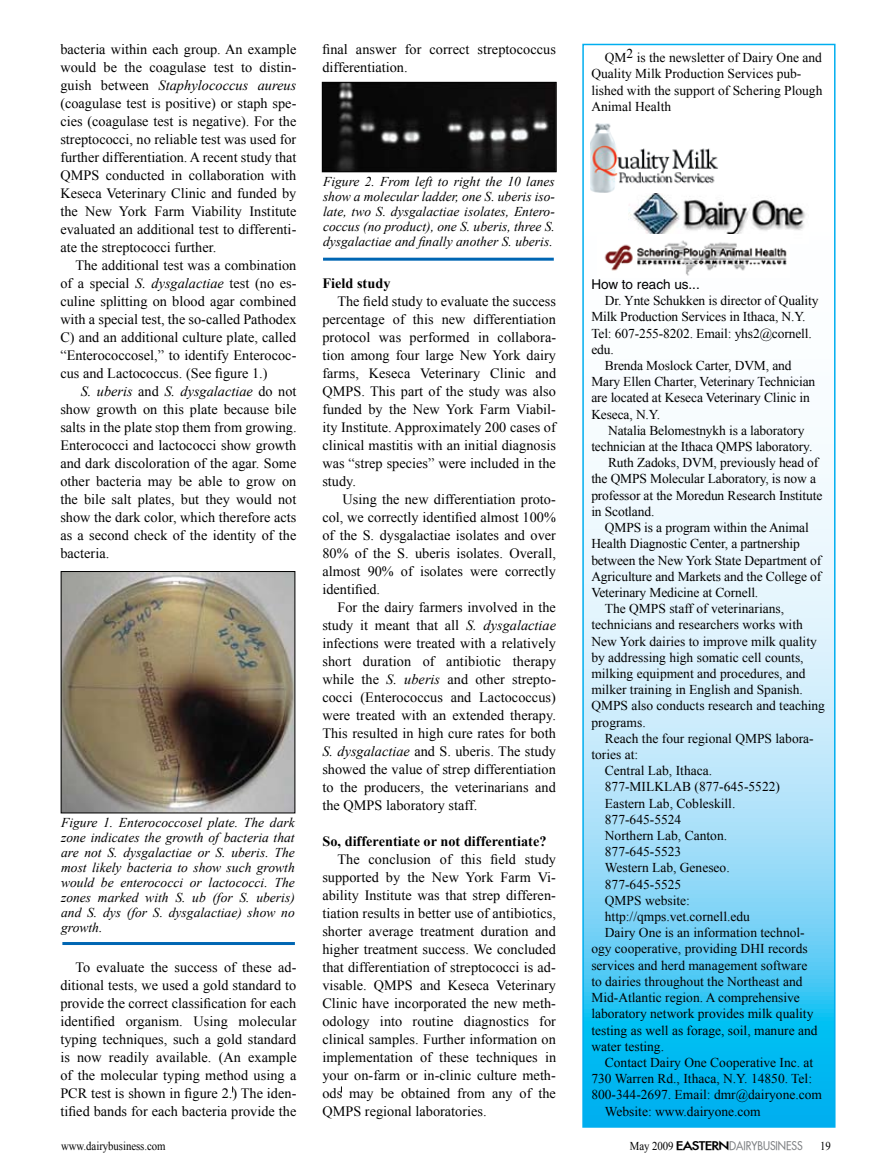
<style>
.page{position:relative;width:878px;height:1175px;background:#fff}
.page>*{position:absolute;margin:0;border:0;box-sizing:border-box;transform-origin:0 0}
.t1{font:14.25px/18px "Times New Roman";color:#000;text-align:justify}
.t2{font:700 14.25px "Times New Roman";color:#000}
.t3{font:13.5px/16.2px "Times New Roman";color:#000}
.t4{font:italic 13.5px/15px "Times New Roman";color:#000;text-align:justify}
.t5{font:13.5px "Helvetica";color:#000}
.t6{font:12px "Fusi Wide Normal";letter-spacing:-.005em;color:#808285;scale:.75 1}
.t7{font:12px "Times New Roman";letter-spacing:-.005em;color:#000;scale:.9 1}
.s1{font-style:italic}
.s2{font-family:"Times New Roman";color:#000}
.s3{font-family:"Fusi Extended";font-weight:700;color:#000}
</style>
<div class="page">
<svg style="left:585px;top:141px;width:247px;height:983px"></svg>
<div style="left:582px;top:44px;width:253px;height:1083px;border:2px solid #00aeef"></div>
<img style="left:628px;top:186px;width:180px;height:57px">
<img style="left:597px;top:234px;width:192px;height:44px">
<hr style="left:323px;top:258px;width:230px;height:3px;background:#0066b3">
<hr style="left:62px;top:942px;width:233px;height:3px;background:#0066b3">
<img style="left:63px;top:573px;width:230px;height:238px">
<div style="left:61px;top:571px;width:234px;height:242px;border:1px solid #000"></div>
<img style="left:324px;top:84px;width:230px;height:86px">
<div style="left:322px;top:82px;width:234px;height:90px;border:1px solid #000"></div>
<div style="left:591px;top:116px;width:134px;height:77px;background:#fff"></div>
<img style="left:591px;top:123px;width:127px;height:70px">
<p class="t1" style="left:60px;top:40px;width:238px">bacteria within each group. An example would be the coagulase test to distin&shy;guish between <span class="s1">Staphylococcus aureus </span>(coagulase test is positive) or staph spe&shy;cies (coagulase test is negative). For the streptococci, no reliable test was used for further differentiation. A recent study that QMPS conducted in collaboration with Keseca Veterinary Clinic and funded by the New York Farm Viability Institute evaluated an additional test to differenti&shy;ate the streptococci further.</p>
<p class="t1" style="left:60px;top:256px;width:238px;text-indent:15px">The additional test was a combination of a special <span class="s1">S. dysgalactiae</span> test (no es&shy;culine splitting on blood agar combined with a special test, the so-called Pathodex C) and an additional culture plate, called “Enterococcosel,” to identify Enterococ&shy;cus and Lactococcus. (See figure 1.)</p>
<p class="t1" style="left:60px;top:382px;width:238px;text-indent:20px"><span class="s1">S. uberis</span> and <span class="s1">S. dysgalactiae</span> do not show growth on this plate because bile salts in the plate stop them from growing.<br>Enterococci and lactococci show growth and dark discoloration of the agar. Some other bacteria may be able to grow on the bile salt plates, but they would not show the dark color, which therefore acts as a second check of the identity of the bacteria.</p>
<p class="t4" style="left:61px;top:814px;width:235px">Figure 1. Enterococcosel plate. The dark zone indicates the growth of bacteria that are not S. dysgalactiae or S. uberis. The most likely bacteria to show such growth would be enterococci or lactococci. The zones marked with S. ub (for S. uberis) and S. dys (for S. dysgalactiae) show no growth.</p>
<p class="t1" style="left:60px;top:958px;width:238px;text-indent:15px">To evaluate the success of these ad&shy;ditional tests, we used a gold standard to provide the correct classification for each identified organism. Using molecular typing techniques, such a gold standard is now readily available. (An example of the molecular typing method using a PCR test is shown in figure 2.) The iden&shy;tified bands for each bacteria provide the</p>
<p class="t1" style="left:322px;top:40px;width:235px">final answer for correct streptococcus differentiation.</p>
<p class="t4" style="left:323px;top:174px;width:233px">Figure 2. From left to right the 10 lanes show a molecular ladder, one S. uberis iso&shy;late, two S. dysgalactiae isolates, Entero&shy;coccus (no product), one S. uberis, three S. dysgalactiae and finally another S. uberis.</p>
<p class="t2" style="left:322px;top:275px;width:70px">Field study</p>
<p class="t1" style="left:322px;top:292px;width:235px;text-indent:15px">The field study to evaluate the success percentage of this new differentiation protocol was performed in collabora&shy;tion among four large New York dairy farms, Keseca Veterinary Clinic and QMPS. This part of the study was also funded by the New York Farm Viabil&shy;ity Institute. Approximately 200 cases of clinical mastitis with an initial diagnosis was “strep species” were included in the study.</p>
<p class="t1" style="left:322px;top:490px;width:235px;text-indent:20px">Using the new differentiation proto&shy;col, we correctly identified almost 100% of the S. dysgalactiae isolates and over 80% of the S. uberis isolates. Overall, almost 90% of isolates were correctly identified.</p>
<p class="t1" style="left:322px;top:598px;width:235px;text-indent:15px">For the dairy farmers involved in the study it meant that all <span class="s1">S. dysgalactiae </span>infections were treated with a relatively short duration of antibiotic therapy while the <span class="s1">S. uberis</span> and other strepto&shy;cocci (Enterococcus and Lactococcus) were treated with an extended therapy.<br>This resulted in high cure rates for both <span class="s1">S. dysgalactiae</span> and S. uberis. The study showed the value of strep differentiation to the producers, the veterinarians and the QMPS laboratory staff.</p>
<p class="t2" style="left:322px;top:833px;width:225px">So, differentiate or not differentiate?</p>
<p class="t1" style="left:322px;top:850px;width:235px;text-indent:15px">The conclusion of this field study supported by the New York Farm Vi&shy;ability Institute was that strep differen&shy;tiation results in better use of antibiotics, shorter average treatment duration and higher treatment success. We concluded that differentiation of streptococci is ad&shy;visable. QMPS and Keseca Veterinary Clinic have incorporated the new meth&shy;odology into routine diagnostics for clinical samples. Further information on implementation of these techniques in your on-farm or in-clinic culture meth&shy;ods may be obtained from any of the QMPS regional laboratories.</p>
<p class="t3" style="left:591px;top:49px;width:232px;text-indent:14px">QM2 is the newsletter of Dairy One and Quality Milk Production Services pub&shy;lished with the support of Schering Plough Animal Health</p>
<p class="t5" style="left:591px;top:276px;width:110px">How to reach us...</p>
<p class="t3" style="left:605px;top:292px;width:215px">Dr. Ynte Schukken is director of Quality</p>
<p class="t3" style="left:591px;top:308px;width:216px">Milk Production Services in Ithaca, N.Y.</p>
<p class="t3" style="left:591px;top:325px;width:222px">Tel: 607-255-8202. Email: yhs2@cornell.</p>
<p class="t3" style="left:591px;top:341px;width:24px">edu.</p>
<p class="t3" style="left:605px;top:357px;width:188px">Brenda Moslock Carter, DVM, and</p>
<p class="t3" style="left:591px;top:373px;width:225px">Mary Ellen Charter, Veterinary Technician</p>
<p class="t3" style="left:591px;top:389px;width:220px">are located at Keseca Veterinary Clinic in</p>
<p class="t3" style="left:591px;top:406px;width:70px">Keseca, N.Y.</p>
<p class="t3" style="left:608px;top:422px;width:198px">Natalia Belomestnykh is a laboratory</p>
<p class="t3" style="left:591px;top:438px;width:222px">technician at the Ithaca QMPS laboratory.</p>
<p class="t3" style="left:608px;top:454px;width:212px">Ruth Zadoks, DVM, previously head of</p>
<p class="t3" style="left:591px;top:470px;width:226px">the QMPS Molecular Laboratory, is now a</p>
<p class="t3" style="left:591px;top:487px;width:232px">professor at the Moredun Research Institute</p>
<p class="t3" style="left:591px;top:503px;width:65px">in Scotland.</p>
<p class="t3" style="left:605px;top:519px;width:205px">QMPS is a program within the Animal</p>
<p class="t3" style="left:591px;top:535px;width:210px">Health Diagnostic Center, a partnership</p>
<p class="t3" style="left:591px;top:551px;width:231px">between the New York State Department of</p>
<p class="t3" style="left:591px;top:568px;width:231px">Agriculture and Markets and the College of</p>
<p class="t3" style="left:591px;top:584px;width:168px">Veterinary Medicine at Cornell.</p>
<p class="t3" style="left:605px;top:600px;width:181px">The QMPS staff of veterinarians,</p>
<p class="t3" style="left:591px;top:616px;width:213px">technicians and researchers works with</p>
<p class="t3" style="left:591px;top:632px;width:227px">New York dairies to improve milk quality</p>
<p class="t3" style="left:591px;top:649px;width:214px">by addressing high somatic cell counts,</p>
<p class="t3" style="left:591px;top:665px;width:216px">milking equipment and procedures, and</p>
<p class="t3" style="left:591px;top:681px;width:213px">milker training in English and Spanish.</p>
<p class="t3" style="left:591px;top:697px;width:235px">QMPS also conducts research and teaching</p>
<p class="t3" style="left:591px;top:713px;width:56px">programs.</p>
<p class="t3" style="left:605px;top:730px;width:210px">Reach the four regional QMPS labora-</p>
<p class="t3" style="left:591px;top:746px;width:48px">tories at:</p>
<p class="t3" style="left:605px;top:762px;width:109px">Central Lab, Ithaca.</p>
<p class="t3" style="left:605px;top:778px;width:177px">877-MILKLAB (877-645-5522)</p>
<p class="t3" style="left:605px;top:794px;width:132px">Eastern Lab, Cobleskill.</p>
<p class="t3" style="left:605px;top:811px;width:78px">877-645-5524</p>
<p class="t3" style="left:605px;top:827px;width:124px">Northern Lab, Canton.</p>
<p class="t3" style="left:605px;top:843px;width:78px">877-645-5523</p>
<p class="t3" style="left:605px;top:859px;width:126px">Western Lab, Geneseo.</p>
<p class="t3" style="left:605px;top:875px;width:78px">877-645-5525</p>
<p class="t3" style="left:605px;top:892px;width:87px">QMPS website:</p>
<p class="t3" style="left:605px;top:908px;width:147px">http://qmps.vet.cornell.edu</p>
<p class="t3" style="left:605px;top:924px;width:201px">Dairy One is an information technol-</p>
<p class="t3" style="left:591px;top:940px;width:218px">ogy cooperative, providing DHI records</p>
<p class="t3" style="left:591px;top:956px;width:217px">services and herd management software</p>
<p class="t3" style="left:591px;top:973px;width:213px">to dairies throughout the Northeast and</p>
<p class="t3" style="left:591px;top:989px;width:210px">Mid-Atlantic region. A comprehensive</p>
<p class="t3" style="left:591px;top:1005px;width:223px">laboratory network provides milk quality</p>
<p class="t3" style="left:591px;top:1021px;width:228px">testing as well as forage, soil, manure and</p>
<p class="t3" style="left:591px;top:1037px;width:74px">water testing.</p>
<p class="t3" style="left:605px;top:1054px;width:210px">Contact Dairy One Cooperative Inc. at</p>
<p class="t3" style="left:591px;top:1070px;width:222px">730 Warren Rd., Ithaca, N.Y. 14850. Tel:</p>
<p class="t3" style="left:591px;top:1086px;width:232px">800-344-2697. Email: dmr@dairyone.com</p>
<p class="t3" style="left:605px;top:1102px;width:157px">Website: www.dairyone.com</p>
<p class="t7" style="left:61px;top:1139px;width:118px">www.dairybusiness.com</p>
<p class="t6" style="left:630px;top:1138px;width:232px"><span class="s2">May 2009</span> <span class="s3">EASTERN</span>DAIRYBUSINESS</p>
<p class="t7" style="left:820px;top:1139px;width:13px">19</p>
</div>
